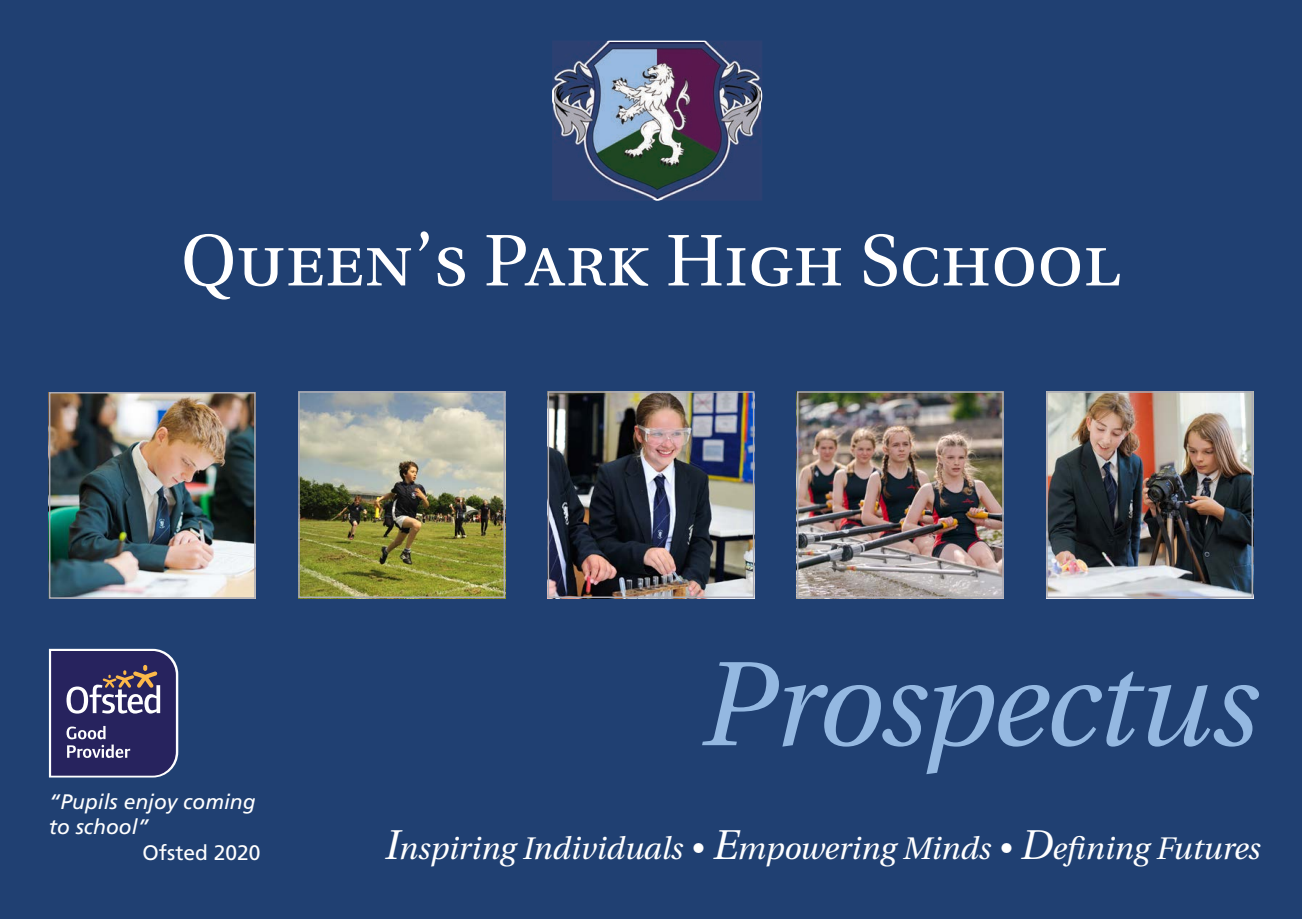
<style>
.page{position:relative;width:1302px;height:919px;background:#fff}
.page>*{position:absolute;margin:0;border:0;box-sizing:border-box;transform-origin:0 0}
.t1{font:italic 119.85px "Heuristica";letter-spacing:-.015em;color:#94b8e1}
.t2{font:72.75px "Heuristica";color:#fff}
.t3{font:italic 31.2px "Heuristica";color:#fff}
.t4{font:italic 21px/25.2px "Frutiger LT Std";color:#fff}
.t5{font:21px "Frutiger LT Std";color:#fff}
.s1{font-size:41.55px}
</style>
<div class="page">
<div style="left:0;top:0;width:1301px;height:918px;background:#204072"></div>
<img style="left:552px;top:40px;width:210px;height:161px">
<img style="left:554px;top:43px;width:206px;height:155px">
<img style="left:52px;top:395px;width:201px;height:200px">
<div style="left:49px;top:392px;width:207px;height:206px;border:2px solid #adacb5"></div>
<img style="left:301px;top:394px;width:201px;height:201px">
<div style="left:298px;top:391px;width:207px;height:207px;border:2px solid #adacb5"></div>
<img style="left:550px;top:394px;width:201px;height:201px">
<div style="left:547px;top:391px;width:207px;height:207px;border:2px solid #adacb5"></div>
<img style="left:799px;top:394px;width:201px;height:201px">
<div style="left:796px;top:391px;width:207px;height:207px;border:2px solid #adacb5"></div>
<img style="left:1049px;top:394px;width:200px;height:201px">
<div style="left:1046px;top:391px;width:206px;height:207px;border:2px solid #adacb5"></div>
<svg style="left:49px;top:648px;width:129px;height:129px"></svg>
<h2 class="t2" style="left:181px;top:205px;width:941px">QUEEN’S PARK HIGH SCHOOL</h2>
<p class="t4" style="left:49px;top:789px;width:208px">“Pupils enjoy coming to school”</p>
<p class="t5" style="left:143px;top:840px;width:119px">Ofsted 2020</p>
<h1 class="t1" style="left:697px;top:612px;width:558px">Prospectus</h1>
<p class="t3" style="left:383px;top:824px;width:877px"><span class="s1">I</span>nspiring Individuals • <span class="s1">E</span>mpowering Minds • <span class="s1">D</span>efining Futures</p>
</div>
